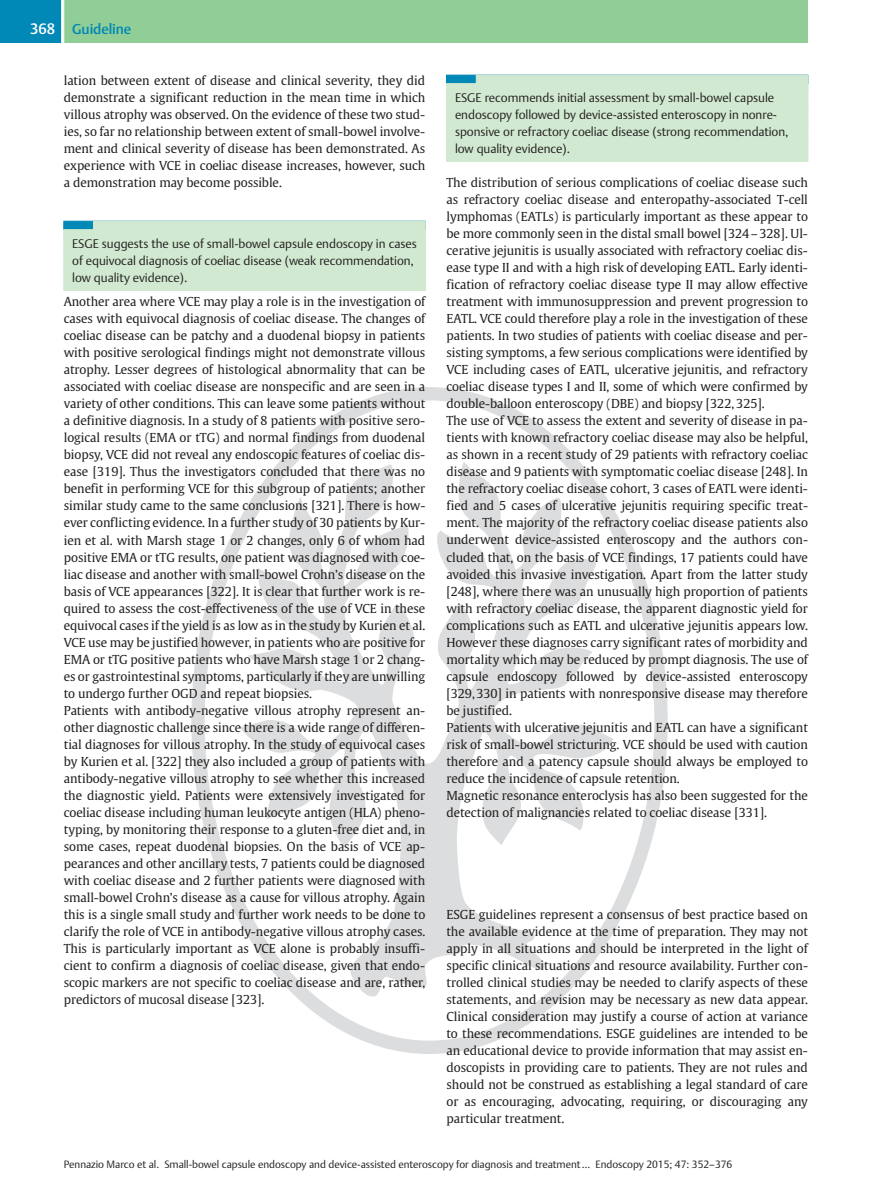
<style>
.page{position:relative;width:893px;height:1191px;background:#fff}
.page>*{position:absolute;margin:0;border:0;box-sizing:border-box;transform-origin:0 0}
.t1{font:14.25px "Adv TT114 f 0202";color:#0088b6}
.t2{font:12.3px/17px "Adv TT1 c 81 c 27 a";color:#231f20;text-align:justify}
.t3{font:12.3px/17px "Adv TT1875 e 499";color:#231f20}
.t4{font:10.5px "Adv TT1875 e 499";color:#231f20}
.s1{font-size:15px;color:#fff}
.s2{font-style:inherit}
</style>
<div class="page">
<svg style="left:191px;top:387px;width:477px;height:667px"></svg>
<div style="left:64px;top:235px;width:361px;height:55px;background:#d1e9d1"></div>
<div style="left:446px;top:89px;width:362px;height:72px;background:#d1e9d1"></div>
<div style="left:64px;top:221px;width:361px;height:9px;background:#0088b6;border:1px solid #0088b6"></div>
<div style="left:64px;top:230px;width:361px;height:8px;background:#d1e9d1"></div>
<div style="left:94px;top:221px;width:331px;height:9px;background:#d1e9d1;border:1px solid #d1e9d1"></div>
<div style="left:446px;top:75px;width:362px;height:9px;background:#0088b6;border:1px solid #0088b6"></div>
<div style="left:446px;top:84px;width:362px;height:8px;background:#d1e9d1"></div>
<div style="left:476px;top:75px;width:332px;height:9px;background:#d1e9d1"></div>
<div style="left:64px;top:0;width:744px;height:43px;background:#90cd97"></div>
<div style="left:0;top:0;width:64px;height:43px;background:#0088b6"></div>
<svg style="left:62px;top:0;width:2px;height:43px"></svg>
<p class="t1" style="left:30px;top:20px;width:103px"><span class="s1">368</span> Guideline</p>
<p class="t2" style="left:64px;top:73px;width:363px">lation between extent of disease and clinical severity, they did demonstrate a significant reduction in the mean time in which villous atrophy was observed. On the evidence of these two stud&shy;ies, so far no relationship between extent of small-bowel involve&shy;ment and clinical severity of disease has been demonstrated. As experience with VCE in coeliac disease increases, however, such a demonstration may become possible.</p>
<p class="t3" style="left:455px;top:90px;width:335px">ESGE recommends initial assessment by small-bowel capsule endoscopy followed by device-assisted enteroscopy in nonre&shy;sponsive or refractory coeliac disease (strong recommendation, low quality evidence).</p>
<p class="t2" style="left:446px;top:175px;width:363px;text-align:left">The distribution of serious complications of coeliac disease such as refractory coeliac disease and enteropathy-associated T-cell lymphomas (EATLs) is particularly important as these appear to be more commonly seen in the distal small bowel [324<span class="s2">–</span>328]. Ul&shy;cerative jejunitis is usually associated with refractory coeliac dis&shy;ease type II and with a high risk of developing EATL. Early identi&shy;fication of refractory coeliac disease type II may allow effective treatment with immunosuppression and prevent progression to EATL. VCE could therefore play a role in the investigation of these patients. In two studies of patients with coeliac disease and per&shy;sisting symptoms, a few serious complications were identified by VCE including cases of EATL, ulcerative jejunitis, and refractory coeliac disease types I and II, some of which were confirmed by double-balloon enteroscopy (DBE) and biopsy [322, 325].<br>The use of VCE to assess the extent and severity of disease in pa&shy;tients with known refractory coeliac disease may also be helpful, as shown in a recent study of 29 patients with refractory coeliac disease and 9 patients with symptomatic coeliac disease [248]. In the refractory coeliac disease cohort, 3 cases of EATL were identi&shy;fied and 5 cases of ulcerative jejunitis requiring specific treat&shy;ment. The majority of the refractory coeliac disease patients also underwent device-assisted enteroscopy and the authors con&shy;cluded that, on the basis of VCE findings, 17 patients could have avoided this invasive investigation. Apart from the latter study [248], where there was an unusually high proportion of patients with refractory coeliac disease, the apparent diagnostic yield for complications such as EATL and ulcerative jejunitis appears low.<br>However these diagnoses carry significant rates of morbidity and mortality which may be reduced by prompt diagnosis. The use of capsule endoscopy followed by device-assisted enteroscopy [329, 330] in patients with nonresponsive disease may therefore be justified.<br>Patients with ulcerative jejunitis and EATL can have a significant risk of small-bowel stricturing. VCE should be used with caution therefore and a patency capsule should always be employed to reduce the incidence of capsule retention.<br>Magnetic resonance enteroclysis has also been suggested for the detection of malignancies related to coeliac disease [331].</p>
<p class="t3" style="left:72px;top:236px;width:346px">ESGE suggests the use of small-bowel capsule endoscopy in cases of equivocal diagnosis of coeliac disease (weak recommendation, low quality evidence).</p>
<p class="t2" style="left:64px;top:294px;width:363px;text-align:left">Another area where VCE may play a role is in the investigation of cases with equivocal diagnosis of coeliac disease. The changes of coeliac disease can be patchy and a duodenal biopsy in patients with positive serological findings might not demonstrate villous atrophy. Lesser degrees of histological abnormality that can be associated with coeliac disease are nonspecific and are seen in a variety of other conditions. This can leave some patients without a definitive diagnosis. In a study of 8 patients with positive sero&shy;logical results (EMA or tTG) and normal findings from duodenal biopsy, VCE did not reveal any endoscopic features of coeliac dis&shy;ease [319]. Thus the investigators concluded that there was no benefit in performing VCE for this subgroup of patients; another similar study came to the same conclusions [321]. There is how&shy;ever conflicting evidence. In a further study of 30 patients by Kur&shy;ien et al. with Marsh stage 1 or 2 changes, only 6 of whom had positive EMA or tTG results, one patient was diagnosed with coe&shy;liac disease and another with small-bowel Crohn<span class="s2">’</span>s disease on the basis of VCE appearances [322]. It is clear that further work is re&shy;quired to assess the cost-effectiveness of the use of VCE in these equivocal cases if the yield is as low as in the study by Kurien et al.<br>VCE use may be justified however, in patients who are positive for EMA or tTG positive patients who have Marsh stage 1 or 2 chang&shy;es or gastrointestinal symptoms, particularly if they are unwilling to undergo further OGD and repeat biopsies.<br>Patients with antibody-negative villous atrophy represent an&shy;other diagnostic challenge since there is a wide range of differen&shy;tial diagnoses for villous atrophy. In the study of equivocal cases by Kurien et al. [322] they also included a group of patients with antibody-negative villous atrophy to see whether this increased the diagnostic yield. Patients were extensively investigated for coeliac disease including human leukocyte antigen (HLA) pheno&shy;typing, by monitoring their response to a gluten-free diet and, in some cases, repeat duodenal biopsies. On the basis of VCE ap&shy;pearances and other ancillary tests, 7 patients could be diagnosed with coeliac disease and 2 further patients were diagnosed with small-bowel Crohn<span class="s2">’</span>s disease as a cause for villous atrophy. Again this is a single small study and further work needs to be done to clarify the role of VCE in antibody-negative villous atrophy cases.<br>This is particularly important as VCE alone is probably insuffi&shy;cient to confirm a diagnosis of coeliac disease, given that endo&shy;scopic markers are not specific to coeliac disease and are, rather, predictors of mucosal disease [323].</p>
<p class="t2" style="left:446px;top:906px;width:363px">ESGE guidelines represent a consensus of best practice based on the available evidence at the time of preparation. They may not apply in all situations and should be interpreted in the light of specific clinical situations and resource availability. Further con&shy;trolled clinical studies may be needed to clarify aspects of these statements, and revision may be necessary as new data appear.<br>Clinical consideration may justify a course of action at variance to these recommendations. ESGE guidelines are intended to be an educational device to provide information that may assist en&shy;doscopists in providing care to patients. They are not rules and should not be construed as establishing a legal standard of care or as encouraging, advocating, requiring, or discouraging any particular treatment.</p>
<p class="t4" style="left:64px;top:1159px;width:670px">Pennazio Marco et al. Small-bowel capsule endoscopy and device-assisted enteroscopy for diagnosis and treatment<span class="s2">…</span> Endoscopy 2015; 47: 352<span class="s2">–</span>376</p>
</div>
